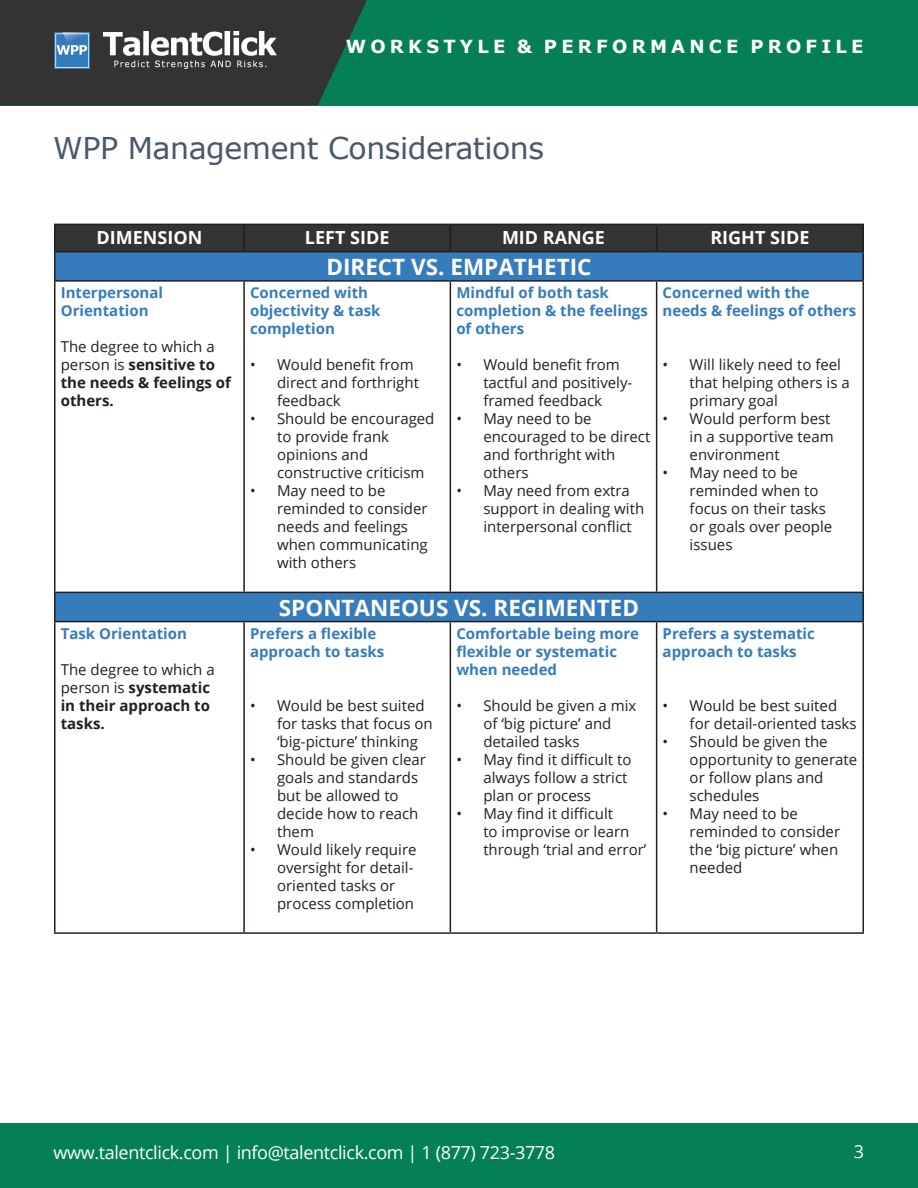
<style>
.page{position:relative;width:918px;height:1188px;background:#fff}
.page>*{position:absolute;margin:0;border:0;box-sizing:border-box;transform-origin:0 0}
.t1{font:30px "Verdana";letter-spacing:-.015em;color:#49586a}
.t2{font:700 22.5px "Open Sans";color:#fff}
.t3{font:18px "Open Sans";letter-spacing:-.02em;color:#fff}
.t4{font:700 18px "Open Sans";color:#fff}
.t5{font:700 18px "Verdana";letter-spacing:.235em;color:#fff}
.t6{font:15px/18px "Open Sans";color:#231f20}
.t7{font:700 15px/18px "Open Sans";color:#367bbc}
.t8{font:700 15px/18px "Open Sans";color:#231f20}
.s1{font-weight:400}
</style>
<div class="page">
<div style="left:0;top:0;width:918px;height:106px;background:#058055"></div>
<svg style="left:0;top:0;width:367px;height:106px;background:#2e3935"></svg>
<div style="left:0;top:1123px;width:918px;height:65px;background:#058055"></div>
<img style="left:103px;top:32px;width:173px;height:36px">
<img style="left:54px;top:32px;width:36px;height:36px">
<div style="left:55px;top:252px;width:808px;height:29px;background:#367bbc"></div>
<div style="left:55px;top:592px;width:808px;height:30px;background:#367bbc"></div>
<hr style="left:54px;top:224px;width:190px;height:1px;background:#231f20">
<hr style="left:54px;top:225px;width:2px;height:26px;background:#231f20">
<hr style="left:657px;top:224px;width:207px;height:1px;background:#231f20">
<div style="left:56px;top:224px;width:806px;height:27px;background:#333434"></div>
<hr style="left:862px;top:225px;width:2px;height:26px;background:#231f20">
<hr style="left:54px;top:251px;width:190px;height:1px;background:#231f20">
<hr style="left:54px;top:252px;width:2px;height:28px;background:#231f20">
<hr style="left:244px;top:251px;width:206px;height:1px;background:#231f20">
<hr style="left:450px;top:251px;width:207px;height:1px;background:#231f20">
<hr style="left:657px;top:251px;width:207px;height:1px;background:#231f20">
<hr style="left:862px;top:252px;width:2px;height:28px;background:#231f20">
<hr style="left:54px;top:280px;width:190px;height:2px;background:#231f20">
<hr style="left:54px;top:282px;width:2px;height:310px;background:#231f20">
<hr style="left:244px;top:280px;width:206px;height:2px;background:#231f20">
<hr style="left:243px;top:282px;width:2px;height:310px;background:#231f20">
<hr style="left:450px;top:280px;width:207px;height:2px;background:#231f20">
<hr style="left:450px;top:282px;width:1px;height:310px;background:#231f20">
<hr style="left:657px;top:280px;width:207px;height:2px;background:#231f20">
<hr style="left:656px;top:282px;width:1px;height:310px;background:#231f20">
<hr style="left:862px;top:282px;width:2px;height:310px;background:#231f20">
<hr style="left:54px;top:592px;width:190px;height:1px;background:#231f20">
<hr style="left:54px;top:593px;width:2px;height:28px;background:#231f20">
<hr style="left:244px;top:592px;width:206px;height:1px;background:#231f20">
<hr style="left:450px;top:592px;width:207px;height:1px;background:#231f20">
<hr style="left:657px;top:592px;width:207px;height:1px;background:#231f20">
<hr style="left:862px;top:593px;width:2px;height:28px;background:#231f20">
<hr style="left:54px;top:621px;width:190px;height:1px;background:#231f20">
<hr style="left:54px;top:622px;width:2px;height:310px;background:#231f20">
<hr style="left:244px;top:621px;width:206px;height:1px;background:#231f20">
<hr style="left:243px;top:622px;width:2px;height:310px;background:#231f20">
<hr style="left:450px;top:621px;width:207px;height:1px;background:#231f20">
<hr style="left:450px;top:622px;width:1px;height:310px;background:#231f20">
<hr style="left:657px;top:621px;width:207px;height:1px;background:#231f20">
<hr style="left:656px;top:622px;width:1px;height:310px;background:#231f20">
<hr style="left:862px;top:622px;width:2px;height:310px;background:#231f20">
<hr style="left:54px;top:932px;width:190px;height:2px;background:#231f20">
<hr style="left:244px;top:932px;width:206px;height:2px;background:#231f20">
<hr style="left:450px;top:932px;width:207px;height:2px;background:#231f20">
<hr style="left:657px;top:932px;width:207px;height:2px;background:#231f20">
<p class="t5" style="left:346px;top:34px;width:519px">WORKSTYLE &amp; PERFORMANCE PROFILE</p>
<p class="t1" style="left:53px;top:127px;width:492px">WPP Management Considerations</p>
<p class="t4" style="left:97px;top:225px;width:107px">DIMENSION</p>
<p class="t4" style="left:305px;top:225px;width:86px">LEFT SIDE</p>
<p class="t4" style="left:502px;top:225px;width:104px">MID RANGE</p>
<p class="t4" style="left:710px;top:225px;width:101px">RIGHT SIDE</p>
<p class="t2" style="left:326px;top:251px;width:267px">DIRECT VS. EMPATHETIC</p>
<p class="t7" style="left:61px;top:284px;width:104px">Interpersonal</p>
<p class="t7" style="left:61px;top:302px;width:89px">Orientation</p>
<p class="t8" style="left:61px;top:338px;width:172px"><span class="s1">The degree to which a person is</span> sensitive to the needs &amp; feelings of others.</p>
<p class="t7" style="left:456px;top:284px;width:193px">Mindful of both task completion &amp; the feelings of others</p>
<p class="t6" style="left:483px;top:356px;width:151px;text-indent:-27px">• Would benefit from tactful and positively&shy;framed feedback</p>
<p class="t6" style="left:483px;top:410px;width:168px;text-indent:-27px">• May need to be encouraged to be direct and forthright with others</p>
<p class="t6" style="left:483px;top:482px;width:162px;text-indent:-27px">• May need from extra support in dealing with interpersonal conflict</p>
<p class="t7" style="left:250px;top:284px;width:132px">Concerned with objectivity &amp; task completion</p>
<p class="t6" style="left:277px;top:356px;width:143px;text-indent:-27px">• Would benefit from direct and forthright feedback</p>
<p class="t6" style="left:277px;top:410px;width:159px;text-indent:-27px">• Should be encouraged to provide frank opinions and constructive criticism</p>
<p class="t6" style="left:277px;top:482px;width:152px;text-indent:-27px">• May need to be reminded to consider needs and feelings when communicating with others</p>
<p class="t7" style="left:663px;top:284px;width:195px">Concerned with the needs &amp; feelings of others</p>
<p class="t6" style="left:690px;top:356px;width:162px;text-indent:-27px">• Will likely need to feel that helping others is a primary goal</p>
<p class="t6" style="left:690px;top:410px;width:145px;text-indent:-27px">• Would perform best in a supportive team environment</p>
<p class="t6" style="left:690px;top:464px;width:144px;text-indent:-27px">• May need to be reminded when to focus on their tasks or goals over people issues</p>
<p class="t7" style="left:61px;top:624px;width:128px">Task Orientation</p>
<p class="t8" style="left:61px;top:660px;width:156px"><span class="s1">The degree to which a person is</span> systematic in their approach to tasks.</p>
<p class="t2" style="left:279px;top:592px;width:362px">SPONTANEOUS VS. REGIMENTED</p>
<p class="t7" style="left:250px;top:624px;width:136px">Prefers a flexible approach to tasks</p>
<p class="t6" style="left:277px;top:696px;width:157px;text-indent:-27px">• Would be best suited for tasks that focus on ‘big-picture’ thinking</p>
<p class="t6" style="left:277px;top:750px;width:150px;text-indent:-27px">• Should be given clear goals and standards but be allowed to decide how to reach them</p>
<p class="t6" style="left:277px;top:840px;width:141px;text-indent:-27px">• Would likely require oversight for detail&shy;oriented tasks or process completion</p>
<p class="t7" style="left:456px;top:624px;width:184px">Comfortable being more flexible or systematic when needed</p>
<p class="t6" style="left:483px;top:696px;width:155px;text-indent:-27px">• Should be given a mix of ‘big picture’ and detailed tasks</p>
<p class="t6" style="left:483px;top:750px;width:150px;text-indent:-27px">• May find it difficult to always follow a strict plan or process</p>
<p class="t6" style="left:483px;top:804px;width:165px;text-indent:-27px">• May find it difficult<br>to improvise or learn through ‘trial and error’</p>
<p class="t7" style="left:663px;top:624px;width:154px">Prefers a systematic approach to tasks</p>
<p class="t6" style="left:690px;top:696px;width:169px;text-indent:-27px">• Would be best suited for detail-oriented tasks</p>
<p class="t6" style="left:690px;top:732px;width:169px;text-indent:-27px">• Should be given the opportunity to generate or follow plans and schedules</p>
<p class="t6" style="left:690px;top:804px;width:152px;text-indent:-27px">• May need to be reminded to consider the ‘big picture’ when needed</p>
<p class="t3" style="left:53px;top:1140px;width:503px">www.talentclick.com | info@talentclick.com | 1 (877) 723-3778</p>
<p class="t3" style="left:854px;top:1140px;width:12px">3</p>
</div>
